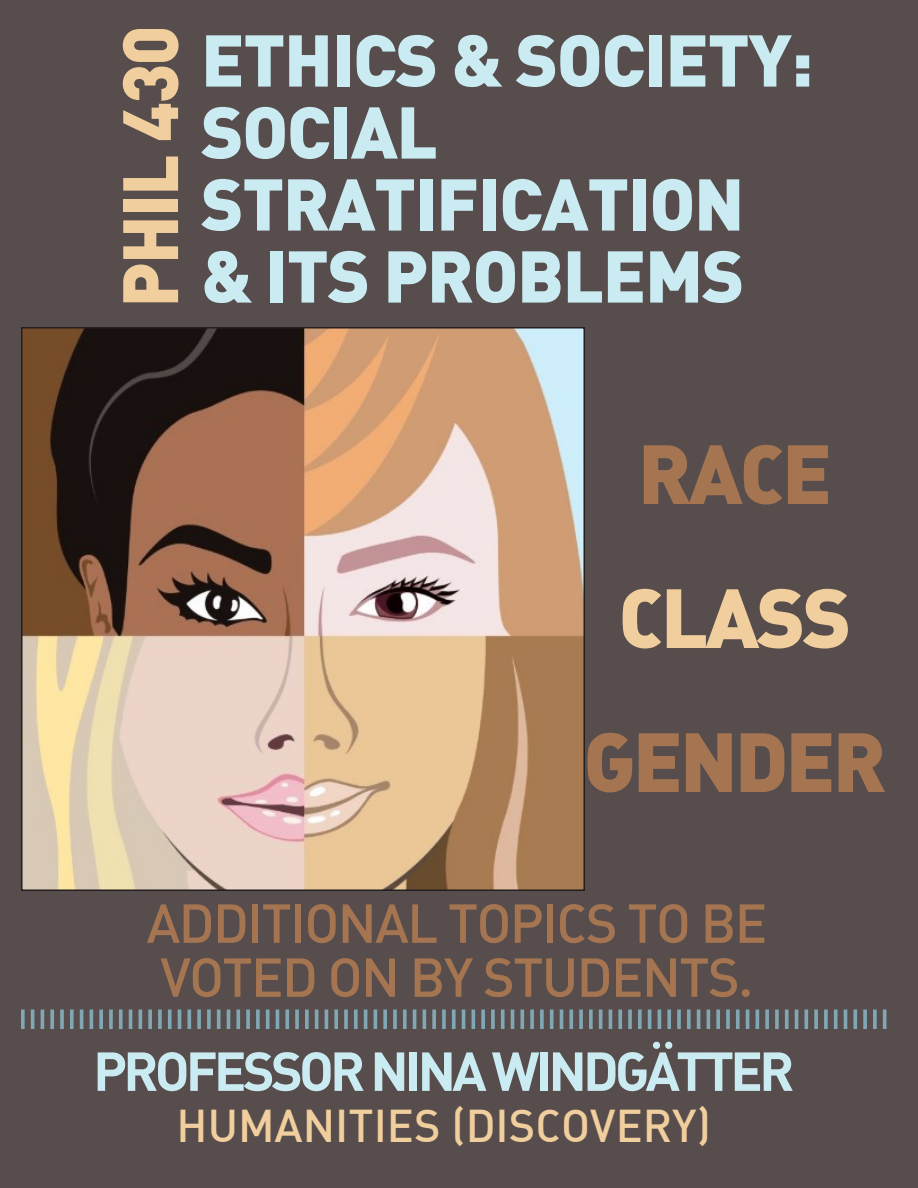
<style>
.page{position:relative;width:918px;height:1188px;background:#574d4c}
.page>*{position:absolute;margin:0;border:0;box-sizing:border-box;transform-origin:0 0}
.t1{font:900 82.5px "DIN Alternate";letter-spacing:-.035em;color:#a57551}
.t2{font:900 82.5px "DIN Alternate";letter-spacing:-.035em;color:#f1ce9d}
.t3{font:900 77.1px "DIN";letter-spacing:-.025em;color:#f1ce9d;scale:.93 1}
.t4{font:900 72px/72px "DIN";letter-spacing:-.02em;color:#cbebf3}
.t5{font:500 54px/54px "DIN Alternate";letter-spacing:-.03em;color:#a57551}
.t6{font:700 54px "DIN Alternate";letter-spacing:-.07em;color:#cbebf3}
.t7{font:500 45px "DIN Alternate";color:#f1ce9d}
</style>
<div class="page">
<svg style="left:21px;top:1010px;width:4px;height:19px"></svg>
<hr style="left:31px;top:1010px;width:3px;height:19px;background:#81a6b4">
<hr style="left:41px;top:1010px;width:3px;height:19px;background:#81a6b4">
<svg style="left:50px;top:1010px;width:4px;height:19px"></svg>
<hr style="left:60px;top:1010px;width:4px;height:19px;background:#7d9eab">
<svg style="left:70px;top:1010px;width:4px;height:19px"></svg>
<hr style="left:80px;top:1010px;width:3px;height:19px;background:#81a6b4">
<hr style="left:90px;top:1010px;width:3px;height:19px;background:#81a6b4">
<svg style="left:99px;top:1010px;width:4px;height:19px"></svg>
<svg style="left:109px;top:1010px;width:4px;height:19px"></svg>
<svg style="left:119px;top:1010px;width:4px;height:19px"></svg>
<hr style="left:129px;top:1010px;width:3px;height:19px;background:#81a6b4">
<hr style="left:139px;top:1010px;width:3px;height:19px;background:#81a6b4">
<svg style="left:148px;top:1010px;width:4px;height:19px"></svg>
<svg style="left:158px;top:1010px;width:4px;height:19px"></svg>
<svg style="left:168px;top:1010px;width:4px;height:19px"></svg>
<hr style="left:178px;top:1010px;width:3px;height:19px;background:#81a6b4">
<svg style="left:187px;top:1010px;width:4px;height:19px"></svg>
<svg style="left:197px;top:1010px;width:4px;height:19px"></svg>
<svg style="left:207px;top:1010px;width:4px;height:19px"></svg>
<svg style="left:217px;top:1010px;width:4px;height:19px"></svg>
<hr style="left:227px;top:1010px;width:3px;height:19px;background:#81a6b4">
<svg style="left:236px;top:1010px;width:4px;height:19px"></svg>
<svg style="left:246px;top:1010px;width:4px;height:19px"></svg>
<svg style="left:256px;top:1010px;width:4px;height:19px"></svg>
<hr style="left:266px;top:1010px;width:3px;height:19px;background:#81a6b4">
<hr style="left:276px;top:1010px;width:3px;height:19px;background:#81a6b4">
<svg style="left:285px;top:1010px;width:4px;height:19px"></svg>
<svg style="left:295px;top:1010px;width:4px;height:19px"></svg>
<svg style="left:305px;top:1010px;width:4px;height:19px"></svg>
<hr style="left:315px;top:1010px;width:3px;height:19px;background:#81a6b4">
<hr style="left:325px;top:1010px;width:3px;height:19px;background:#81a6b4">
<svg style="left:334px;top:1010px;width:4px;height:19px"></svg>
<hr style="left:344px;top:1010px;width:4px;height:19px;background:#7d9fab">
<svg style="left:354px;top:1010px;width:4px;height:19px"></svg>
<hr style="left:364px;top:1010px;width:3px;height:19px;background:#81a6b4">
<hr style="left:374px;top:1010px;width:3px;height:19px;background:#81a6b4">
<svg style="left:383px;top:1010px;width:4px;height:19px"></svg>
<hr style="left:393px;top:1010px;width:4px;height:19px;background:#7d9fab">
<svg style="left:403px;top:1010px;width:4px;height:19px"></svg>
<hr style="left:413px;top:1010px;width:3px;height:19px;background:#81a6b4">
<hr style="left:423px;top:1010px;width:3px;height:19px;background:#81a6b4">
<svg style="left:432px;top:1010px;width:4px;height:19px"></svg>
<svg style="left:442px;top:1010px;width:4px;height:19px"></svg>
<svg style="left:452px;top:1010px;width:4px;height:19px"></svg>
<hr style="left:462px;top:1010px;width:3px;height:19px;background:#81a6b4">
<hr style="left:472px;top:1010px;width:3px;height:19px;background:#81a6b4">
<svg style="left:481px;top:1010px;width:4px;height:19px"></svg>
<svg style="left:491px;top:1010px;width:4px;height:19px"></svg>
<svg style="left:501px;top:1010px;width:4px;height:19px"></svg>
<hr style="left:511px;top:1010px;width:3px;height:19px;background:#81a6b4">
<svg style="left:520px;top:1010px;width:4px;height:19px"></svg>
<svg style="left:530px;top:1010px;width:4px;height:19px"></svg>
<svg style="left:540px;top:1010px;width:4px;height:19px"></svg>
<svg style="left:550px;top:1010px;width:4px;height:19px"></svg>
<hr style="left:560px;top:1010px;width:3px;height:19px;background:#81a6b4">
<svg style="left:569px;top:1010px;width:4px;height:19px"></svg>
<svg style="left:579px;top:1010px;width:4px;height:19px"></svg>
<svg style="left:589px;top:1010px;width:4px;height:19px"></svg>
<hr style="left:599px;top:1010px;width:3px;height:19px;background:#81a6b4">
<hr style="left:609px;top:1010px;width:3px;height:19px;background:#81a6b4">
<svg style="left:618px;top:1010px;width:4px;height:19px"></svg>
<svg style="left:628px;top:1010px;width:4px;height:19px"></svg>
<svg style="left:638px;top:1010px;width:4px;height:19px"></svg>
<hr style="left:648px;top:1010px;width:3px;height:19px;background:#81a6b4">
<hr style="left:658px;top:1010px;width:3px;height:19px;background:#81a6b4">
<svg style="left:667px;top:1010px;width:4px;height:19px"></svg>
<hr style="left:677px;top:1010px;width:4px;height:19px;background:#7d9eab">
<svg style="left:687px;top:1010px;width:4px;height:19px"></svg>
<hr style="left:697px;top:1010px;width:3px;height:19px;background:#81a6b4">
<hr style="left:707px;top:1010px;width:3px;height:19px;background:#81a6b4">
<svg style="left:716px;top:1010px;width:4px;height:19px"></svg>
<svg style="left:726px;top:1010px;width:4px;height:19px"></svg>
<svg style="left:736px;top:1010px;width:4px;height:19px"></svg>
<hr style="left:746px;top:1010px;width:3px;height:19px;background:#81a6b4">
<hr style="left:756px;top:1010px;width:3px;height:19px;background:#81a6b4">
<svg style="left:765px;top:1010px;width:4px;height:19px"></svg>
<svg style="left:775px;top:1010px;width:4px;height:19px"></svg>
<svg style="left:785px;top:1010px;width:4px;height:19px"></svg>
<hr style="left:795px;top:1010px;width:3px;height:19px;background:#81a6b4">
<hr style="left:805px;top:1010px;width:3px;height:19px;background:#81a6b4">
<svg style="left:814px;top:1010px;width:4px;height:19px"></svg>
<svg style="left:824px;top:1010px;width:4px;height:19px"></svg>
<svg style="left:834px;top:1010px;width:4px;height:19px"></svg>
<hr style="left:844px;top:1010px;width:3px;height:19px;background:#81a6b4">
<svg style="left:853px;top:1010px;width:4px;height:19px"></svg>
<svg style="left:863px;top:1010px;width:4px;height:19px"></svg>
<svg style="left:873px;top:1010px;width:4px;height:19px"></svg>
<hr style="left:883px;top:1010px;width:3px;height:19px;background:#81a6b4">
<img style="left:24px;top:330px;width:558px;height:558px">
<div style="left:21px;top:327px;width:564px;height:564px;border:2px solid #231f20"></div>
<p class="t3" style="left:99px;top:308px;width:305px;rotate:-90deg">PHIL 430</p>
<p class="t4" style="left:201px;top:21px;width:614px">ETHICS &amp; SOCIETY:</p>
<p class="t4" style="left:201px;top:93px;width:545px">SOCIAL<br>STRATIFICATION</p>
<p class="t4" style="left:201px;top:237px;width:545px">&amp; ITS PROBLEMS</p>
<p class="t1" style="left:638px;top:419px;width:196px">RACE</p>
<p class="t2" style="left:619px;top:563px;width:234px">CLASS</p>
<p class="t1" style="left:584px;top:707px;width:304px">GENDER</p>
<p class="t5" style="left:146px;top:895px;width:622px">ADDITIONAL TOPICS TO BE<br>VOTED ON BY STUDENTS.</p>
<p class="t6" style="left:93px;top:1036px;width:703px">PROFESSOR NINA WINDGÄTTER</p>
<p class="t7" style="left:177px;top:1097px;width:536px">HUMANITIES (DISCOVERY)</p>
</div>
